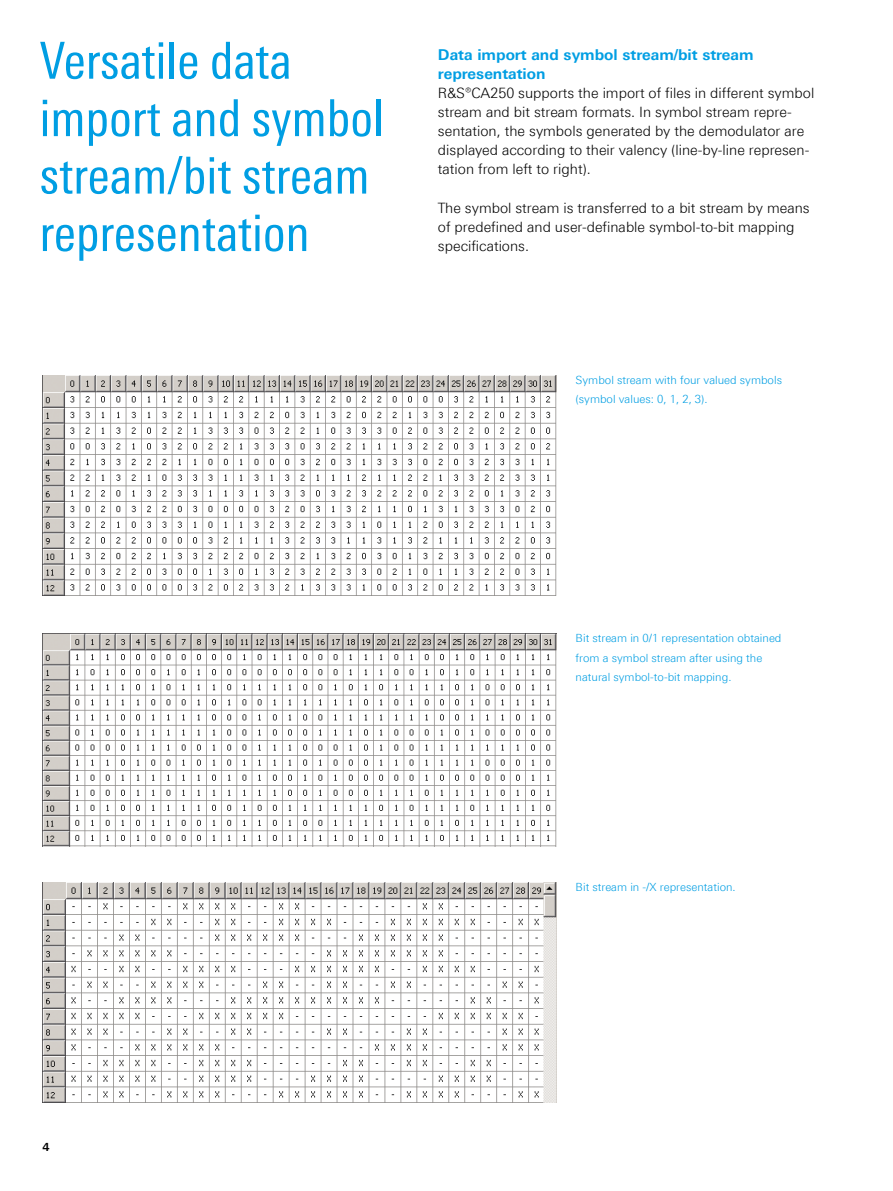
<style>
.page{position:relative;width:893px;height:1191px;background:#fff}
.page>*{position:absolute;margin:0;border:0;box-sizing:border-box;transform-origin:0 0}
.t1{font:51px/57.4px "Linotype Univers 420 Cn";color:#009ee3}
.t2{font:700 15px/19.2px "Linotype Univers 630";color:#009ee3}
.t3{font:300 14.25px/19.2px "Linotype Univers 330";color:#000}
.t4{font:300 11.25px/19.2px "Linotype Univers 330";color:#009ee3}
.t5{font:700 11.25px "Linotype Univers 630";color:#000}
</style>
<div class="page">
<img style="left:43px;top:634px;width:513px;height:212px">
<img style="left:43px;top:375px;width:513px;height:220px">
<img style="left:43px;top:882px;width:513px;height:220px">
<h1 class="t1" style="left:40px;top:32px;width:346px">Versatile data import and symbol stream/bit stream representation</h1>
<p class="t2" style="left:438px;top:44px;width:317px">Data import and symbol stream/bit stream representation</p>
<p class="t3" style="left:438px;top:83px;width:378px">R&amp;S®CA250 supports the import of files in different symbol stream and bit stream formats. In symbol stream repre&shy;sentation, the symbols generated by the demodulator are displayed according to their valency (line-by-line represen&shy;tation from left to right).</p>
<p class="t3" style="left:438px;top:198px;width:373px">The symbol stream is transferred to a bit stream by means of predefined and user-definable symbol-to-bit mapping specifications.</p>
<p class="t4" style="left:576px;top:370px;width:208px">Symbol stream with four valued symbols (symbol values: 0, 1, 2, 3).</p>
<p class="t4" style="left:576px;top:628px;width:207px">Bit stream in 0/1 representation obtained from a symbol stream after using the natural symbol-to-bit mapping.</p>
<p class="t4" style="left:576px;top:877px;width:162px">Bit stream in -/X representation.</p>
<p class="t5" style="left:43px;top:1139px;width:9px">4</p>
</div>
